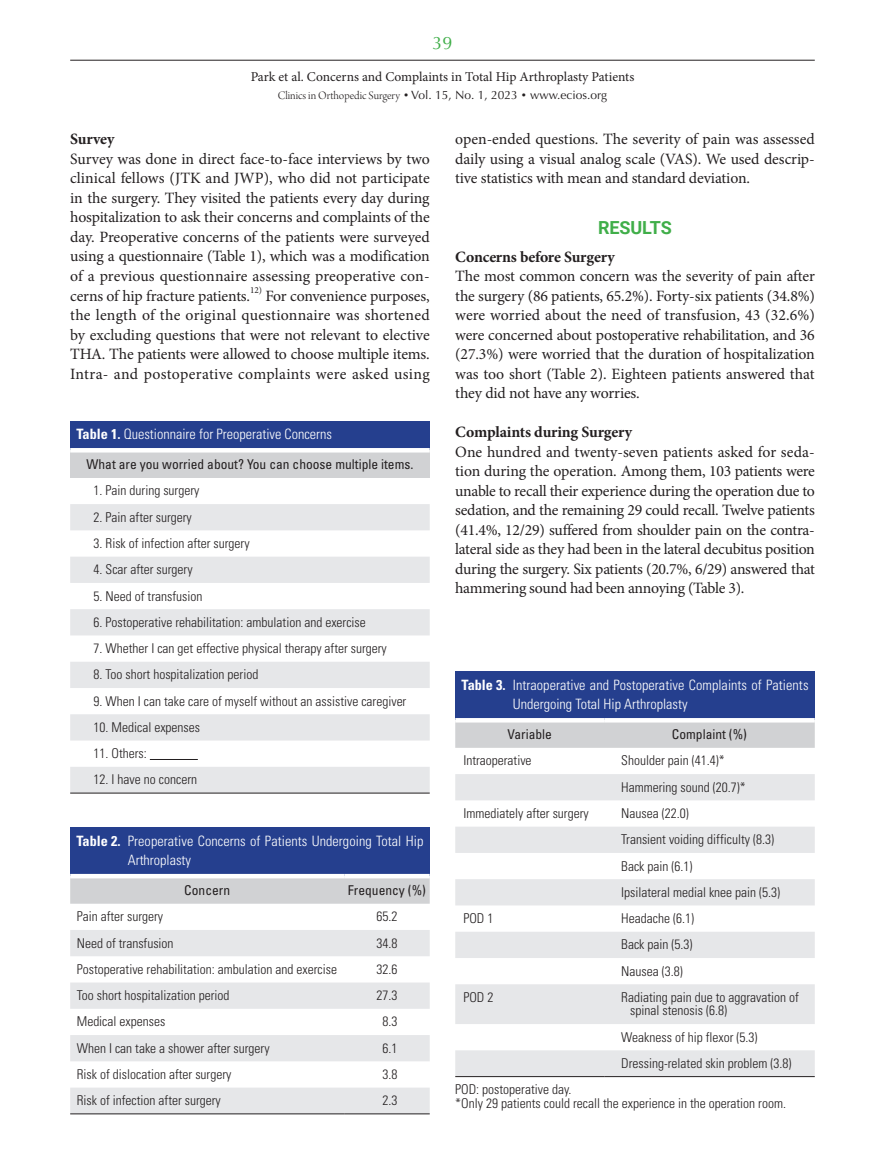
<style>
.page{position:relative;width:885px;height:1170px;background:#fff}
.page>*{position:absolute;margin:0;border:0;box-sizing:border-box;transform-origin:0 0}
.t1{font:700 18px "Roboto";letter-spacing:-.01em;color:#40ae49}
.t2{font:18px "Optima LT Std";color:#40ae49}
.t3{font:15.75px/19.5px "Minion Pro";letter-spacing:-.01em;color:#231f20;text-align:justify}
.t4{font:700 15.75px "Minion Pro";letter-spacing:-.01em;color:#231f20}
.t5{font:300 condensed 14.25px/19.5px "Univers LT Std";letter-spacing:.005em;color:#fff}
.t6{font:300 condensed 13.5px/26.2px "Univers LT Std";color:#231f20}
.t7{font:condensed 13.5px "Univers LT Std";color:#231f20}
.t8{font:13.5px "Minion Pro";letter-spacing:-.005em;color:#231f20}
.t9{font:12px "Optima LT Std";color:#231f20}
.t10{font:9.15px "Minion Pro";color:#231f20}
.s1{font-family:"Arno Pro Light Display"}
.s2{font-size:9px}
.s3{font-weight:700}
</style>
<div class="page">
<hr style="left:70px;top:60px;width:744px;height:1px;background:#231f20">
<div style="left:70px;top:421px;width:359px;height:29px;background:#253f8e"></div>
<div style="left:70px;top:450px;width:359px;height:28px;background:#d1d2d4"></div>
<svg style="left:70px;top:504px;width:359px;height:288px;fill:#e6e7e9"></svg>
<hr style="left:70px;top:448px;width:359px;height:4px;background:#fff">
<hr style="left:70px;top:792px;width:359px;height:1px;background:#231f20">
<hr style="left:150px;top:759px;width:48px;height:1px;background:#231f20">
<div style="left:70px;top:827px;width:359px;height:49px;background:#253f8e"></div>
<div style="left:70px;top:878px;width:359px;height:25px;background:#d1d2d4"></div>
<svg style="left:70px;top:930px;width:359px;height:183px;fill:#e6e7e9"></svg>
<div style="left:70px;top:873px;width:274px;height:5px;background:#fff"></div>
<div style="left:344px;top:873px;width:85px;height:5px;background:#fff"></div>
<hr style="left:70px;top:1113px;width:274px;height:1px;background:#231f20">
<hr style="left:344px;top:1113px;width:85px;height:1px;background:#231f20">
<div style="left:455px;top:671px;width:359px;height:49px;background:#253f8e"></div>
<div style="left:455px;top:722px;width:359px;height:25px;background:#d1d2d4"></div>
<svg style="left:455px;top:774px;width:359px;height:302px;fill:#e6e7e9"></svg>
<hr style="left:455px;top:718px;width:149px;height:4px;background:#fff">
<hr style="left:604px;top:718px;width:210px;height:4px;background:#fff">
<hr style="left:455px;top:1076px;width:149px;height:1px;background:#231f20">
<hr style="left:604px;top:1076px;width:210px;height:1px;background:#231f20">
<p class="t2" style="left:432px;top:32px;width:22px">39</p>
<p class="t8" style="left:251px;top:68px;width:385px">Park et al. Concerns and Complaints in Total Hip Arthroplasty Patients</p>
<p class="t9" style="left:278px;top:88px;width:331px"><span class="s1">Clinics in Orthopedic Surgery</span> <span class="s2">•</span> Vol. 15, No. 1, 2023 <span class="s2">•</span> www.ecios.org</p>
<p class="t4" style="left:70px;top:128px;width:46px">Survey</p>
<p class="t3" style="left:70px;top:149px;width:361px">Survey was done in direct face-to-face interviews by two clinical fellows (JTK and JWP), who did not participate in the surgery. They visited the patients every day during hospitalization to ask their concerns and complaints of the day. Preoperative concerns of the patients were surveyed using a questionnaire (Table 1), which was a modification of a previous questionnaire assessing preoperative con&shy;cerns of hip fracture patients.</p>
<p class="t10" style="left:250px;top:284px;width:13px">12)</p>
<p class="t3" style="left:70px;top:286px;width:361px;text-indent:195px">For convenience purposes, the length of the original questionnaire was shortened by excluding questions that were not relevant to elective THA. The patients were allowed to choose multiple items.<br>Intra- and postoperative complaints were asked using</p>
<p class="t5" style="left:77px;top:424px;width:257px"><span class="s3">Table 1.</span> Questionnaire for Preoperative Concerns</p>
<p class="t7" style="left:86px;top:456px;width:328px">What are you worried about? You can choose multiple items.</p>
<p class="t6" style="left:94px;top:477px;width:107px">1. Pain during surgery</p>
<p class="t6" style="left:94px;top:504px;width:100px">2. Pain after surgery</p>
<p class="t6" style="left:94px;top:530px;width:157px">3. Risk of infection after surgery</p>
<p class="t6" style="left:94px;top:556px;width:100px">4. Scar after surgery</p>
<p class="t6" style="left:94px;top:582px;width:110px">5. Need of transfusion</p>
<p class="t6" style="left:94px;top:609px;width:274px">6. Postoperative rehabilitation: ambulation and exercise</p>
<p class="t6" style="left:94px;top:635px;width:295px">7. Whether I can get effective physical therapy after surgery</p>
<p class="t6" style="left:94px;top:661px;width:166px">8. Too short hospitalization period</p>
<p class="t6" style="left:94px;top:687px;width:314px">9. When I can take care of myself without an assistive caregiver</p>
<p class="t6" style="left:94px;top:714px;width:108px">10. Medical expenses</p>
<p class="t6" style="left:94px;top:740px;width:55px">11. Others:</p>
<p class="t6" style="left:94px;top:766px;width:105px">12. I have no concern</p>
<p class="t5" style="left:128px;top:830px;width:297px;text-indent:-51px"><span class="s3">Table 2.</span> Preoperative Concerns of Patients Undergoing Total Hip<br>Arthroplasty</p>
<p class="t7" style="left:184px;top:881px;width:47px">Concern</p>
<p class="t7" style="left:348px;top:881px;width:79px">Frequency (%)</p>
<p class="t6" style="left:77px;top:903px;width:88px">Pain after surgery</p>
<p class="t6" style="left:376px;top:903px;width:22px">65.2</p>
<p class="t6" style="left:77px;top:929px;width:98px">Need of transfusion</p>
<p class="t6" style="left:376px;top:929px;width:22px">34.8</p>
<p class="t6" style="left:77px;top:955px;width:262px">Postoperative rehabilitation: ambulation and exercise</p>
<p class="t6" style="left:376px;top:955px;width:22px">32.6</p>
<p class="t6" style="left:77px;top:982px;width:154px">Too short hospitalization period</p>
<p class="t6" style="left:376px;top:982px;width:22px">27.3</p>
<p class="t6" style="left:77px;top:1008px;width:90px">Medical expenses</p>
<p class="t6" style="left:382px;top:1008px;width:16px">8.3</p>
<p class="t6" style="left:77px;top:1034px;width:194px">When I can take a shower after surgery</p>
<p class="t6" style="left:382px;top:1034px;width:16px">6.1</p>
<p class="t6" style="left:77px;top:1060px;width:156px">Risk of dislocation after surgery</p>
<p class="t6" style="left:382px;top:1060px;width:16px">3.8</p>
<p class="t6" style="left:77px;top:1087px;width:145px">Risk of infection after surgery</p>
<p class="t6" style="left:382px;top:1087px;width:16px">2.3</p>
<p class="t3" style="left:455px;top:130px;width:361px">open-ended questions. The severity of pain was assessed daily using a visual analog scale (VAS). We used descrip&shy;tive statistics with mean and standard deviation.</p>
<p class="t1" style="left:598px;top:215px;width:75px">RESULTS</p>
<p class="t4" style="left:455px;top:245px;width:161px">Concerns before Surgery</p>
<p class="t3" style="left:455px;top:266px;width:361px">The most common concern was the severity of pain after the surgery (86 patients, 65.2%). Forty-six patients (34.8%) were worried about the need of transfusion, 43 (32.6%) were concerned about postoperative rehabilitation, and 36 (27.3%) were worried that the duration of hospitalization was too short (Table 2). Eighteen patients answered that they did not have any worries.</p>
<p class="t4" style="left:455px;top:421px;width:178px">Complaints during Surgery</p>
<p class="t3" style="left:455px;top:442px;width:361px">One hundred and twenty-seven patients asked for seda&shy;tion during the operation. Among them, 103 patients were unable to recall their experience during the operation due to sedation, and the remaining 29 could recall. Twelve patients (41.4%, 12/29) suffered from shoulder pain on the contra&shy;lateral side as they had been in the lateral decubitus position during the surgery. Six patients (20.7%, 6/29) answered that hammering sound had been annoying (Table 3).</p>
<p class="t5" style="left:513px;top:675px;width:297px;text-indent:-51px"><span class="s3">Table 3.</span> Intraoperative and Postoperative Complaints of Patients<br>Undergoing Total Hip Arthroplasty</p>
<p class="t7" style="left:507px;top:725px;width:46px">Variable</p>
<p class="t7" style="left:672px;top:725px;width:77px">Complaint (%)</p>
<p class="t6" style="left:463px;top:747px;width:70px">Intraoperative</p>
<p class="t6" style="left:621px;top:747px;width:126px">Shoulder pain (41.4)*<br>Hammering sound (20.7)*</p>
<p class="t6" style="left:463px;top:800px;width:127px">Immediately after surgery</p>
<p class="t6" style="left:621px;top:800px;width:160px">Nausea (22.0)<br>Transient voiding difficulty (8.3)<br>Back pain (6.1)<br>Ipsilateral medial knee pain (5.3)</p>
<p class="t6" style="left:463px;top:905px;width:31px">POD 1</p>
<p class="t6" style="left:621px;top:905px;width:74px;text-align:justify">Headache (6.1)<br>Back pain (5.3)<br>Nausea (3.8)</p>
<p class="t6" style="left:463px;top:983px;width:31px">POD 2</p>
<p class="t6" style="left:630px;top:990px;width:170px;line-height:13.5px;text-indent:-9px">Radiating pain due to aggravation of spinal stenosis (6.8)</p>
<p class="t6" style="left:621px;top:1023px;width:172px">Weakness of hip flexor (5.3)<br>Dressing-related skin problem (3.8)</p>
<p class="t6" style="left:455px;top:1082px;width:332px;line-height:13.5px">POD: postoperative day.<br>*Only 29 patients could recall the experience in the operation room.</p>
</div>
